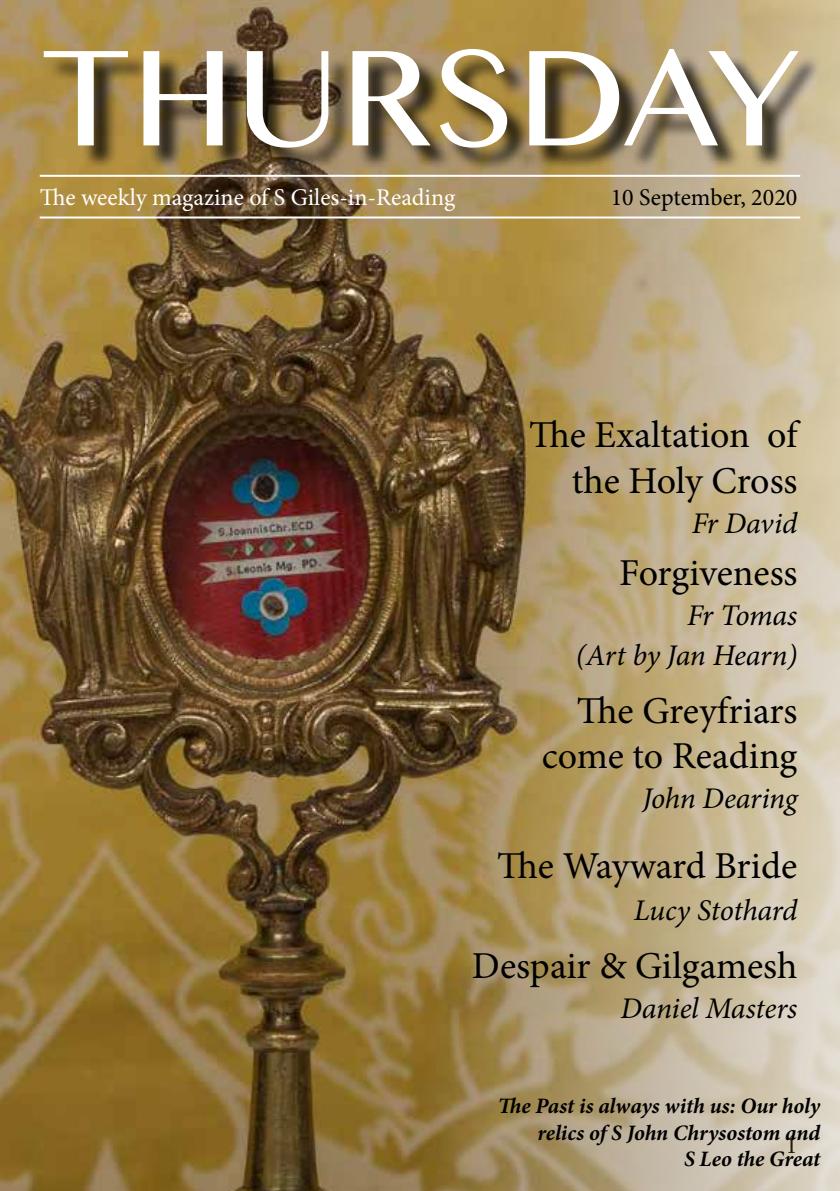
<style>
.page{position:relative;width:840px;height:1191px;background:#fff}
.page>*{position:absolute;margin:0;border:0;box-sizing:border-box;transform-origin:0 0}
.t1{font:128px "Bangla MN";color:#fff}
.t2{font:38px/45.6px "Minion Pro";color:#000;text-align:right}
.t3{font:italic 30px/40px "Minion Pro";letter-spacing:-.01em;color:#000;text-align:right}
.t4{font:24px "Minion Pro";color:#fff}
.t5{font:24px "Minion Pro";color:#000}
.t6{font:italic 700 22px/26.4px "Minion Pro";letter-spacing:-.005em;color:#000;text-align:right}
</style>
<div class="page">
<img style="left:1px;top:0;width:838px;height:1191px">
<div style="left:47px;top:52px;width:774px;height:120px;background:#000;opacity:.75"></div>
<hr style="left:40px;top:175px;width:759px;height:2px;background:#fff">
<hr style="left:40px;top:216px;width:759px;height:2px;background:#fff">
<h1 class="t1" style="left:41px;top:11px;width:759px">THURSDAY</h1>
<p class="t4" style="left:40px;top:181px;width:417px">The weekly magazine of S Giles-in-Reading</p>
<p class="t5" style="left:610px;top:181px;width:188px">10 September, 2020</p>
<p class="t2" style="left:529px;top:412px;width:269px">The Exaltation of the Holy Cross</p>
<p class="t3" style="left:691px;top:503px;width:107px">Fr David</p>
<p class="t2" style="left:619px;top:550px;width:179px">Forgiveness</p>
<p class="t3" style="left:575px;top:595px;width:223px">Fr Tomas<br>(Art by Jan Hearn)</p>
<p class="t2" style="left:541px;top:688px;width:257px">The Greyfriars come to Reading</p>
<p class="t3" style="left:642px;top:778px;width:156px">John Dearing</p>
<p class="t2" style="left:497px;top:843px;width:301px">The Wayward Bride</p>
<p class="t3" style="left:633px;top:890px;width:165px">Lucy Stothard</p>
<p class="t2" style="left:471px;top:942px;width:327px">Despair &amp; Gilgamesh</p>
<p class="t3" style="left:620px;top:988px;width:178px">Daniel Masters</p>
<p class="t6" style="left:497px;top:1092px;width:323px">The Past is always with us: Our holy relics of S John Chrysostom and<br>S Leo the Great</p>
<p class="t5" style="left:785px;top:1129px;width:13px">1</p>
</div>
